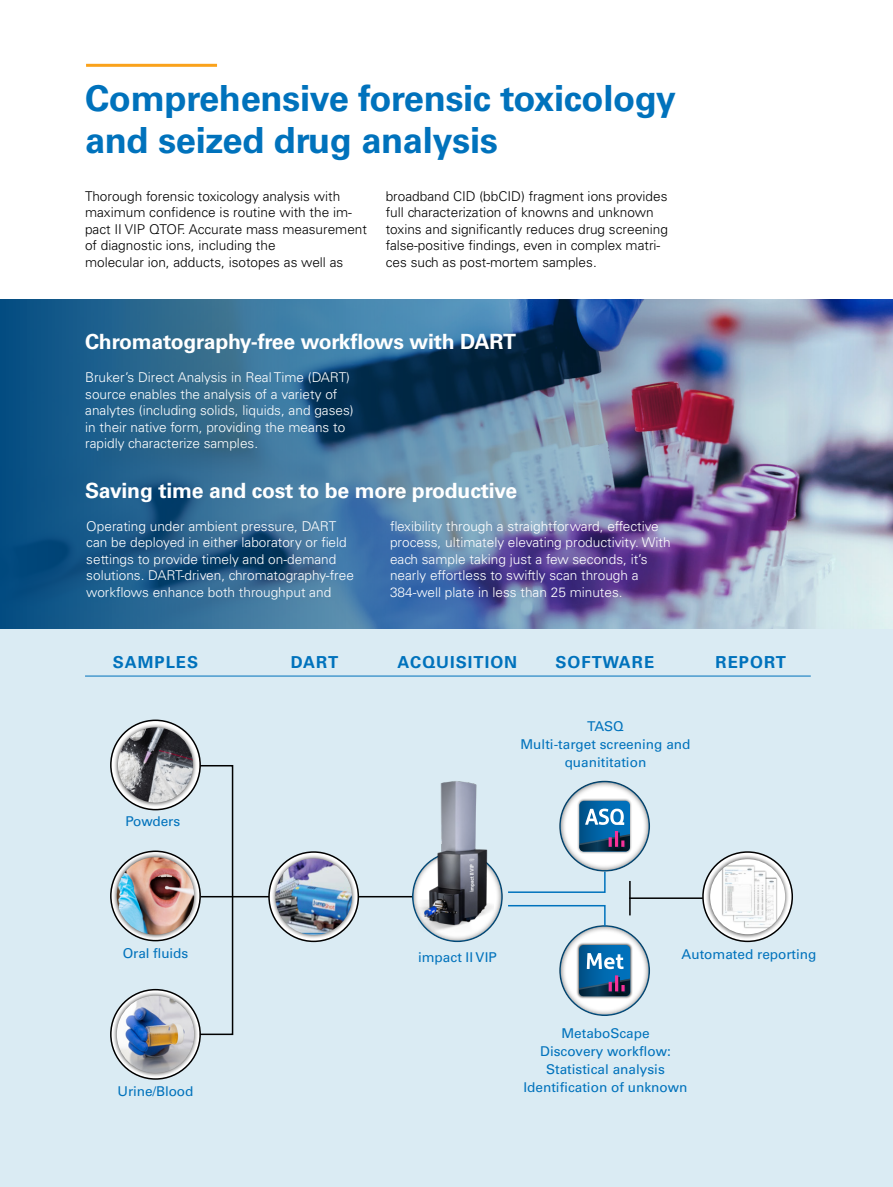
<style>
.page{position:relative;width:893px;height:1187px;background:#fff}
.page>*{position:absolute;margin:0;border:0;box-sizing:border-box;transform-origin:0 0}
.t1{font:700 36px/42px "Univers LT Std";letter-spacing:-.01em;color:#0072bc}
.t2{font:700 21px "Univers LT Std";letter-spacing:-.01em;color:#fff}
.t3{font:700 16.5px "Univers LT Std";letter-spacing:.06em;color:#0072bc}
.t4{font:300 13.5px/16.5px "Univers LT Std";color:#fff}
.t5{font:300 13.5px/16.5px "Univers LT Std";color:#000}
.t6{font:13.5px/18px "Univers LT Std";color:#0072bc;text-align:center}
</style>
<div class="page">
<img style="left:0;top:300px;width:893px;height:330px">
<div style="left:0;top:630px;width:893px;height:556px;background:#daebf3"></div>
<svg style="left:559px;top:780px;width:91px;height:92px"></svg>
<svg style="left:559px;top:925px;width:91px;height:91px"></svg>
<div style="left:702px;top:851px;width:91px;height:91px;border:2px solid #000;border-radius:50%"></div>
<hr style="left:201px;top:895px;width:212px;height:2px;background:#000">
<hr style="left:629px;top:897px;width:74px;height:1px;background:#000">
<hr style="left:629px;top:880px;width:2px;height:35px;background:#000">
<svg style="left:514px;top:870px;width:92px;height:23px"></svg>
<svg style="left:514px;top:905px;width:92px;height:22px"></svg>
<div style="left:705px;top:854px;width:85px;height:84px;background:#000;opacity:.75"></div>
<img style="left:710px;top:859px;width:75px;height:75px;border-radius:38px">
<div style="left:199px;top:765px;width:34px;height:269px;border:2px solid #000"></div>
<hr style="left:85px;top:675px;width:726px;height:1px;background:#0072bc">
<div style="left:268px;top:851px;width:91px;height:91px;border:2px solid #000;border-radius:50%"></div>
<div style="left:271px;top:853px;width:86px;height:86px;background:#000;opacity:.75"></div>
<img style="left:275px;top:858px;width:77px;height:76px;border-radius:38px">
<div style="left:110px;top:719px;width:91px;height:91px;border:2px solid #000;border-radius:50%"></div>
<div style="left:113px;top:722px;width:85px;height:85px;background:#000;opacity:.75"></div>
<img style="left:118px;top:727px;width:75px;height:75px;border-radius:38px">
<img style="left:403px;top:781px;width:111px;height:160px">
<div style="left:112px;top:990px;width:87px;height:87px;background:#000;opacity:.75"></div>
<img style="left:117px;top:995px;width:77px;height:77px;border-radius:39px">
<div style="left:112px;top:852px;width:87px;height:86px;background:#000;opacity:.75"></div>
<img style="left:117px;top:857px;width:77px;height:77px;border-radius:39px">
<div style="left:577px;top:942px;width:56px;height:56px;background:#000;opacity:.75"></div>
<div style="left:579px;top:944px;width:51px;height:52px;background:linear-gradient(to right,#00548d,#0278c6);border-radius:5px"></div>
<hr style="left:617px;top:976px;width:3px;height:16px;background:#021f33">
<hr style="left:615px;top:975px;width:3px;height:16px;background:#f53299">
<svg style="left:579px;top:978px;width:51px;height:18px"></svg>
<svg style="left:587px;top:953px;width:36px;height:16px"></svg>
<div style="left:577px;top:798px;width:56px;height:56px;background:#000;opacity:.49"></div>
<svg style="left:579px;top:800px;width:51px;height:51px"></svg>
<hr style="left:615px;top:830px;width:3px;height:16px;background:#f53299">
<svg style="left:579px;top:834px;width:51px;height:17px"></svg>
<svg style="left:585px;top:808px;width:39px;height:16px"></svg>
<hr style="left:86px;top:64px;width:131px;height:3px;background:#faa21b">
<h1 class="t1" style="left:85px;top:77px;width:593px">Comprehensive forensic toxicology and seized drug analysis</h1>
<p class="t5" style="left:85px;top:188px;width:283px">Thorough forensic toxicology analysis with maximum confidence is routine with the im&shy;pact II VIP QTOF. Accurate mass measurement of diagnostic ions, including the<br>molecular ion, adducts, isotopes as well as</p>
<p class="t5" style="left:386px;top:188px;width:284px">broadband CID (bbCID) fragment ions provides full characterization of knowns and unknown toxins and significantly reduces drug screening false-positive findings, even in complex matri&shy;ces such as post-mortem samples.</p>
<h2 class="t2" style="left:85px;top:329px;width:432px">Chromatography-free workflows with DART</h2>
<p class="t4" style="left:85px;top:369px;width:270px">Bruker’s Direct Analysis in Real Time (DART) source enables the analysis of a variety of analytes (including solids, liquids, and gases) in their native form, providing the means to rapidly characterize samples.</p>
<h2 class="t2" style="left:85px;top:478px;width:434px">Saving time and cost to be more productive</h2>
<p class="t4" style="left:86px;top:518px;width:269px">Operating under ambient pressure, DART can be deployed in either laboratory or field settings to provide timely and on-demand solutions. DART-driven, chromatography-free workflows enhance both throughput and</p>
<p class="t4" style="left:390px;top:517px;width:282px">flexibility through a straightforward, effective process, ultimately elevating productivity. With each sample taking just a few seconds, it’s nearly effortless to swiftly scan through a 384-well plate in less than 25 minutes.</p>
<p class="t3" style="left:113px;top:652px;width:87px">SAMPLES</p>
<p class="t3" style="left:291px;top:652px;width:49px">DART</p>
<p class="t3" style="left:398px;top:652px;width:121px">ACQUISITION</p>
<p class="t3" style="left:555px;top:652px;width:100px">SOFTWARE</p>
<p class="t3" style="left:716px;top:652px;width:72px">REPORT</p>
<p class="t6" style="left:125px;top:812px;width:56px">Powders</p>
<p class="t6" style="left:520px;top:717px;width:172px">TASQ<br>Multi-target screening and quanititation</p>
<p class="t6" style="left:123px;top:944px;width:67px">Oral fluids</p>
<p class="t6" style="left:681px;top:945px;width:136px">Automated reporting</p>
<p class="t6" style="left:418px;top:948px;width:80px">impact II VIP</p>
<p class="t6" style="left:118px;top:1082px;width:77px">Urine/Blood</p>
<p class="t6" style="left:523px;top:1024px;width:166px">MetaboScape<br>Discovery workflow:<br>Statistical analysis<br>Identification of unknown</p>
</div>
